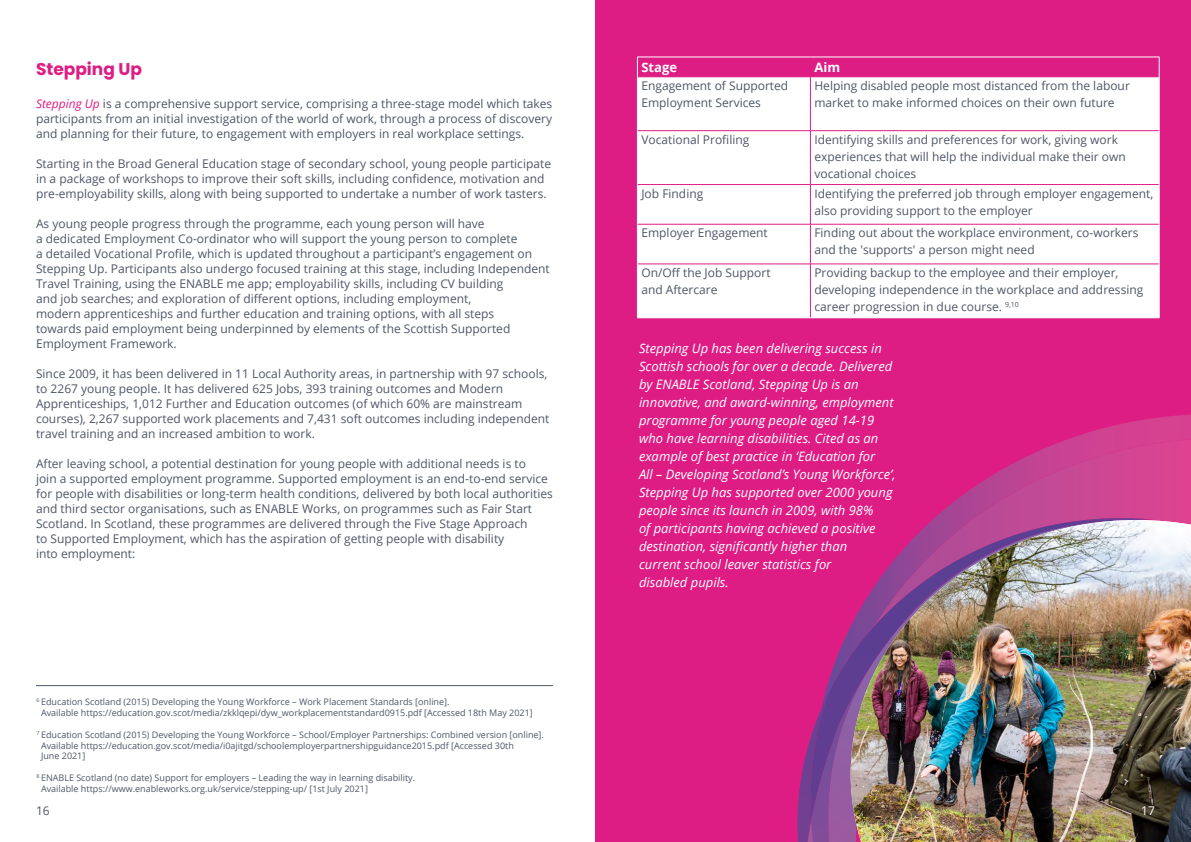
<style>
.page{position:relative;width:1191px;height:842px;background:#fff}
.page>*{position:absolute;margin:0;border:0;box-sizing:border-box;transform-origin:0 0}
.PStyle1{font:700 17px "Poppins";color:#de1d84}
.PStyle1-2{font:italic 13px/18px "Open Sans";color:#fff}
.t1{font:700 13px "Open Sans";color:#fff}
.PStyle1-3{font:12px/15px "Open Sans";color:#4e5667}
.PStyle1-4{font:12px "Open Sans";color:#fff}
.PStyle1-5{font:9px/10.8px "Open Sans";color:#4e5667}
.s1{font-style:italic;color:#de1d84}
</style>
<div class="page">
<hr style="left:36px;top:685px;width:517px;height:1px;background:#4e5667">
<div style="left:595px;top:0;width:596px;height:842px;background:#de1d84"></div>
<svg style="left:1069px;top:414px;width:122px;height:25px"></svg>
<svg style="left:935px;top:439px;width:256px;height:81px"></svg>
<svg style="left:797px;top:740px;width:53px;height:102px"></svg>
<svg style="left:810px;top:628px;width:40px;height:191px"></svg>
<img style="left:850px;top:520px;width:341px;height:322px">
<div style="left:638px;top:78px;width:521px;height:239px;background:#fff"></div>
<hr style="left:810px;top:77px;width:1px;height:53px;background:#de1d84">
<hr style="left:637px;top:130px;width:173px;height:1px;background:#de1d84">
<hr style="left:810px;top:130px;width:349px;height:1px;background:#de1d84">
<hr style="left:810px;top:131px;width:1px;height:53px;background:#de1d84">
<hr style="left:637px;top:184px;width:173px;height:1px;background:#de1d84">
<hr style="left:810px;top:184px;width:349px;height:1px;background:#de1d84">
<hr style="left:810px;top:185px;width:1px;height:39px;background:#de1d84">
<hr style="left:637px;top:224px;width:173px;height:1px;background:#de1d84">
<hr style="left:810px;top:224px;width:349px;height:1px;background:#de1d84">
<hr style="left:810px;top:224px;width:1px;height:40px;background:#de1d84">
<hr style="left:637px;top:264px;width:173px;height:1px;background:#de1d84">
<hr style="left:810px;top:264px;width:349px;height:1px;background:#de1d84">
<hr style="left:810px;top:264px;width:1px;height:53px;background:#de1d84">
<svg style="left:637px;top:57px;width:523px;height:20px"></svg>
<hr style="left:637px;top:77px;width:1px;height:54px;background:#fff">
<hr style="left:1159px;top:77px;width:1px;height:54px;background:#fff">
<hr style="left:637px;top:131px;width:1px;height:54px;background:#fff">
<hr style="left:1159px;top:131px;width:1px;height:54px;background:#fff">
<hr style="left:637px;top:185px;width:1px;height:39px;background:#fff">
<hr style="left:1159px;top:185px;width:1px;height:39px;background:#fff">
<hr style="left:637px;top:224px;width:1px;height:40px;background:#fff">
<hr style="left:1159px;top:224px;width:1px;height:40px;background:#fff">
<hr style="left:637px;top:264px;width:1px;height:53px;background:#fff">
<hr style="left:1159px;top:264px;width:1px;height:53px;background:#fff">
<hr style="left:637px;top:317px;width:173px;height:1px;background:#fff">
<hr style="left:810px;top:317px;width:349px;height:1px;background:#fff">
<p class="PStyle1" style="left:36px;top:59px;width:108px">Stepping Up</p>
<p class="PStyle1-3" style="left:36px;top:95px;width:518px;text-align:justify"><span class="s1">Stepping Up</span> is a comprehensive support service, comprising a three-stage model which takes participants from an initial investigation of the world of work, through a process of discovery and planning for their future, to engagement with employers in real workplace settings.</p>
<p class="PStyle1-3" style="left:36px;top:155px;width:516px">Starting in the Broad General Education stage of secondary school, young people participate in a package of workshops to improve their soft skills, including confidence, motivation and pre-employability skills, along with being supported to undertake a number of work tasters.</p>
<p class="PStyle1-3" style="left:36px;top:215px;width:515px">As young people progress through the programme, each young person will have<br>a dedicated Employment Co-ordinator who will support the young person to complete<br>a detailed Vocational Profile, which is updated throughout a participant’s engagement on Stepping Up. Participants also undergo focused training at this stage, including Independent Travel Training, using the ENABLE me app; employability skills, including CV building<br>and job searches; and exploration of different options, including employment,<br>modern apprenticeships and further education and training options, with all steps<br>towards paid employment being underpinned by elements of the Scottish Supported Employment Framework.</p>
<p class="PStyle1-3" style="left:36px;top:365px;width:515px">Since 2009, it has been delivered in 11 Local Authority areas, in partnership with 97 schools, to 2267 young people. It has delivered 625 Jobs, 393 training outcomes and Modern Apprenticeships, 1,012 Further and Education outcomes (of which 60% are mainstream courses), 2,267 supported work placements and 7,431 soft outcomes including independent travel training and an increased ambition to work.</p>
<p class="PStyle1-3" style="left:36px;top:455px;width:518px">After leaving school, a potential destination for young people with additional needs is to<br>join a supported employment programme. Supported employment is an end-to-end service for people with disabilities or long-term health conditions, delivered by both local authorities and third sector organisations, such as ENABLE Works, on programmes such as Fair Start Scotland. In Scotland, these programmes are delivered through the Five Stage Approach<br>to Supported Employment, which has the aspiration of getting people with disability<br>into employment:</p>
<p class="PStyle1-5" style="left:41px;top:696px;width:493px;text-indent:-4px"><sup>6</sup> Education Scotland (2015) Developing the Young Workforce – Work Placement Standards [online].<br>Available https://education.gov.scot/media/zkklqepi/dyw_workplacementstandard0915.pdf [Accessed 18th May 2021]</p>
<p class="PStyle1-5" style="left:41px;top:729px;width:504px;text-indent:-4px"><sup>7</sup> Education Scotland (2015) Developing the Young Workforce – School/Employer Partnerships: Combined version [online].<br>Available https://education.gov.scot/media/i0ajitgd/schoolemployerpartnershipguidance2015.pdf [Accessed 30th<br>June 2021]</p>
<p class="PStyle1-5" style="left:41px;top:772px;width:376px;text-indent:-4px"><sup>8</sup> ENABLE Scotland (no date) Support for employers – Leading the way in learning disability.<br>Available https://www.enableworks.org.uk/service/stepping-up/ [1st July 2021]</p>
<p class="t1" style="left:641px;top:58px;width:37px">Stage</p>
<p class="t1" style="left:814px;top:58px;width:27px">Aim</p>
<p class="PStyle1-3" style="left:641px;top:77px;width:148px;line-height:17px">Engagement of Supported<br>Employment Services</p>
<p class="PStyle1-3" style="left:814px;top:77px;width:317px;line-height:17px">Helping disabled people most distanced from the labour market to make informed choices on their own future</p>
<p class="PStyle1-3" style="left:641px;top:132px;width:109px">Vocational Profiling</p>
<p class="PStyle1-3" style="left:814px;top:131px;width:313px;line-height:17px">Identifying skills and preferences for work, giving work experiences that will help the individual make their own vocational choices</p>
<p class="PStyle1-3" style="left:641px;top:186px;width:63px">Job Finding</p>
<p class="PStyle1-3" style="left:814px;top:185px;width:340px;line-height:17px">Identifying the preferred job through employer engagement, also providing support to the employer</p>
<p class="PStyle1-3" style="left:641px;top:225px;width:128px">Employer Engagement</p>
<p class="PStyle1-3" style="left:814px;top:224px;width:326px;line-height:17px">Finding out about the workplace environment, co-workers and the 'supports' a person might need</p>
<p class="PStyle1-3" style="left:641px;top:264px;width:131px;line-height:17px">On/Off the Job Support and Aftercare</p>
<p class="PStyle1-3" style="left:814px;top:264px;width:330px;line-height:17px">Providing backup to the employee and their employer, developing independence in the workplace and addressing career progression in due course. <sup>9,10</sup></p>
<p class="PStyle1-2" style="left:639px;top:339px;width:258px">Stepping Up has been delivering success in Scottish schools for over a decade. Delivered by ENABLE Scotland, Stepping Up is an innovative, and award-winning, employment programme for young people aged 14-19 who have learning disabilities. Cited as an example of best practice in ‘Education for<br>All – Developing Scotland’s Young Workforce’, Stepping Up has supported over 2000 young people since its launch in 2009, with 98%<br>of participants having achieved a positive destination, significantly higher than<br>current school leaver statistics for<br>disabled pupils.</p>
<p class="PStyle1-3" style="left:36px;top:803px;width:15px">16</p>
<p class="PStyle1-4" style="left:1141px;top:802px;width:15px">17</p>
</div>
